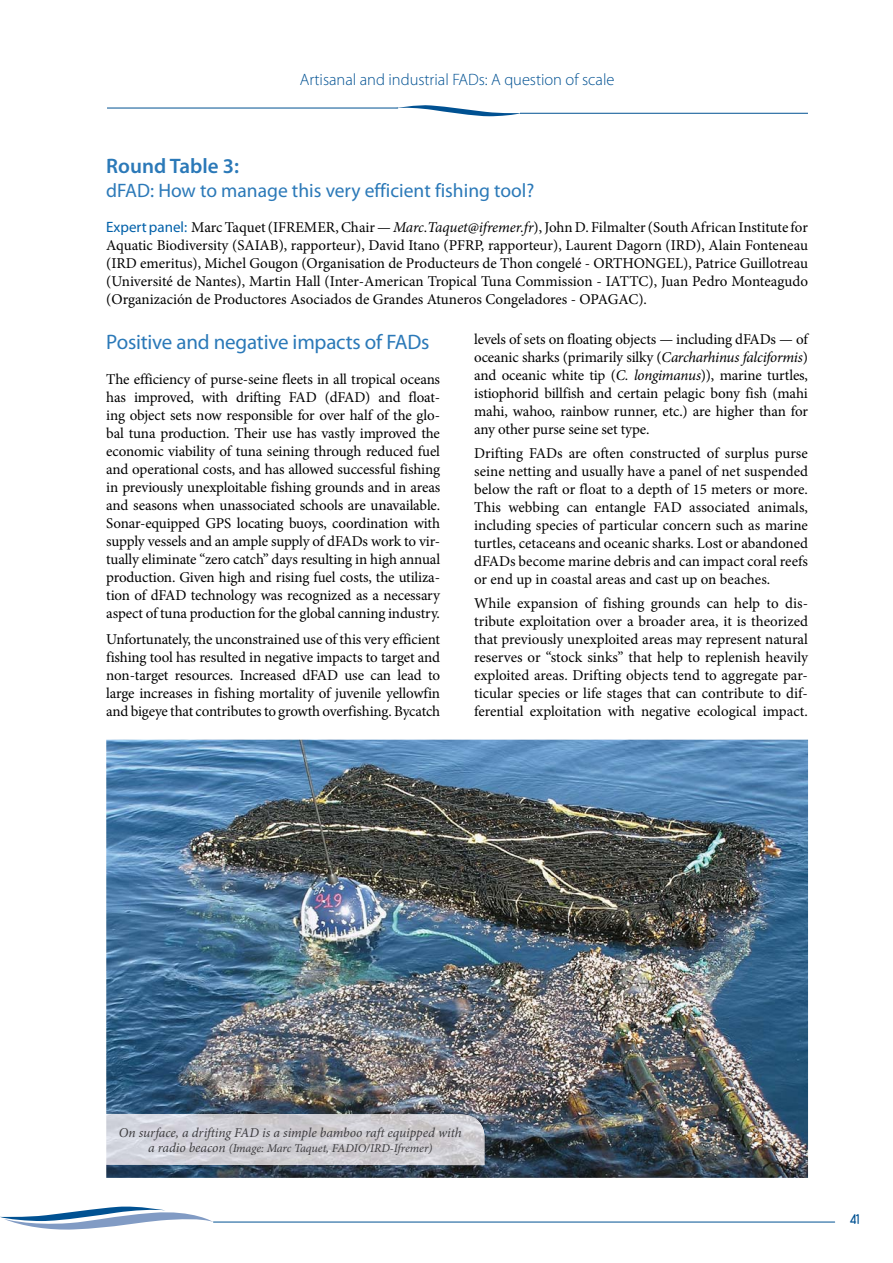
<style>
.page{position:relative;width:893px;height:1263px;background:#fff}
.page>*{position:absolute;margin:0;border:0;box-sizing:border-box;transform-origin:0 0}
.t1{font:21px "Myriad Pro";letter-spacing:-.01em;color:#2b79b8}
.t2{font:600 21px "Myriad Pro";color:#2b79b8}
.t3{font:19.5px "Myriad Pro";color:#2b79b8}
.t4{font:300 16.5px "Myriad Pro";letter-spacing:-.005em;color:#005192}
.t5{font:15px/18px "Minion Pro";letter-spacing:-.01em;color:#000;text-align:justify}
.t6{font:15px "Duepuntozero";color:#005192}
.t7{font:italic 13.5px "Minion Pro";letter-spacing:-.01em;color:#3e3d40}
.t8{font:italic 12px "Minion Pro";letter-spacing:-.005em;color:#3e3d40}
.s1{font-family:"Myriad Pro";color:#0060a9}
.s2{font-style:italic}
.s3{font-size:13.5px}
</style>
<div class="page">
<svg style="left:0;top:1206px;width:214px;height:24px"></svg>
<hr style="left:520px;top:113px;width:288px;height:1px;background:#005192">
<hr style="left:107px;top:108px;width:291px;height:1px;background:#005192">
<svg style="left:395px;top:105px;width:126px;height:11px"></svg>
<hr style="left:213px;top:1222px;width:622px;height:1px;background:#005192">
<img style="left:106px;top:740px;width:702px;height:438px">
<img style="left:106px;top:1114px;width:378px;height:51px">
<p class="t4" style="left:300px;top:73px;width:316px">Artisanal and industrial FADs: A question of scale</p>
<h1 class="t2" style="left:106px;top:158px;width:134px">Round Table 3:</h1>
<h2 class="t3" style="left:106px;top:183px;width:430px">dFAD: How to manage this very efficient fishing tool?</h2>
<p class="t5" style="left:106px;top:220px;width:703px"><span class="s1">Expert panel:</span> Marc Taquet (IFREMER, Chair — <span class="s2">Marc.Taquet@ifremer.fr</span>), John D. Filmalter (South African Institute for Aquatic Biodiversity (SAIAB), rapporteur), David Itano (PFRP, rapporteur), Laurent Dagorn (IRD), Alain Fonteneau (IRD emeritus), Michel Gougon (Organisation de Producteurs de Thon congelé - ORTHONGEL), Patrice Guillotreau (Université de Nantes), Martin Hall (Inter-American Tropical Tuna Commission - IATTC), Juan Pedro Monteagudo (Organización de Productores Asociados de Grandes Atuneros Congeladores - OPAGAC).</p>
<p class="t5" style="left:474px;top:331px;width:335px">levels of sets on floating objects — including dFADs — of oceanic sharks (primarily silky (<span class="s2">Carcharhinus falciformis</span>) and oceanic white tip (<span class="s2">C. longimanus</span>)), marine turtles, istiophorid billfish and certain pelagic bony fish (mahi mahi, wahoo, rainbow runner, etc.) are higher than for any other purse seine set type.</p>
<p class="t5" style="left:474px;top:446px;width:335px">Drifting FADs are often constructed of surplus purse seine netting and usually have a panel of net suspended below the raft or float to a depth of 15 meters or more.<br>This webbing can entangle FAD associated animals, including species of particular concern such as marine turtles, cetaceans and oceanic sharks. Lost or abandoned dFADs become marine debris and can impact coral reefs or end up in coastal areas and cast up on beaches.</p>
<p class="t5" style="left:474px;top:596px;width:335px">While expansion of fishing grounds can help to dis&shy;tribute exploitation over a broader area, it is theorized that previously unexploited areas may represent natural reserves or “stock sinks” that help to replenish heavily exploited areas. Drifting objects tend to aggregate par&shy;ticular species or life stages that can contribute to dif&shy;ferential exploitation with negative ecological impact.</p>
<h1 class="t1" style="left:106px;top:334px;width:325px">Positive and negative impacts of FADs</h1>
<p class="t5" style="left:106px;top:371px;width:335px">The efficiency of purse-seine fleets in all tropical oceans has improved, with drifting FAD (dFAD) and float&shy;ing object sets now responsible for over half of the glo&shy;bal tuna production. Their use has vastly improved the economic viability of tuna seining through reduced fuel and operational costs, and has allowed successful fishing in previously unexploitable fishing grounds and in areas and seasons when unassociated schools are unavailable.<br>Sonar-equipped GPS locating buoys, coordination with supply vessels and an ample supply of dFADs work to vir&shy;tually eliminate “zero catch” days resulting in high annual production. Given high and rising fuel costs, the utiliza&shy;tion of dFAD technology was recognized as a necessary aspect of tuna production for the global ca nning industry.</p>
<p class="t5" style="left:106px;top:632px;width:335px">Unfortunately, the unconstrained use of this very efficient fishing tool has resulted in negative impacts to target and non-target resources. Increased dFAD use can lead to large increases in fishing mortality of juvenile yellowfin and bigeye that contributes to growth overfishing. Bycatch</p>
<p class="t7" style="left:119px;top:1127px;width:344px">On surface, a drifting FAD is a simple bamboo raft equipped with</p>
<p class="t8" style="left:148px;top:1143px;width:286px"><span class="s3">a radio beacon</span> (Image: Marc Taquet, FADIO/IRD-Ifremer)</p>
<p class="t6" style="left:850px;top:1211px;width:11px">41</p>
</div>
